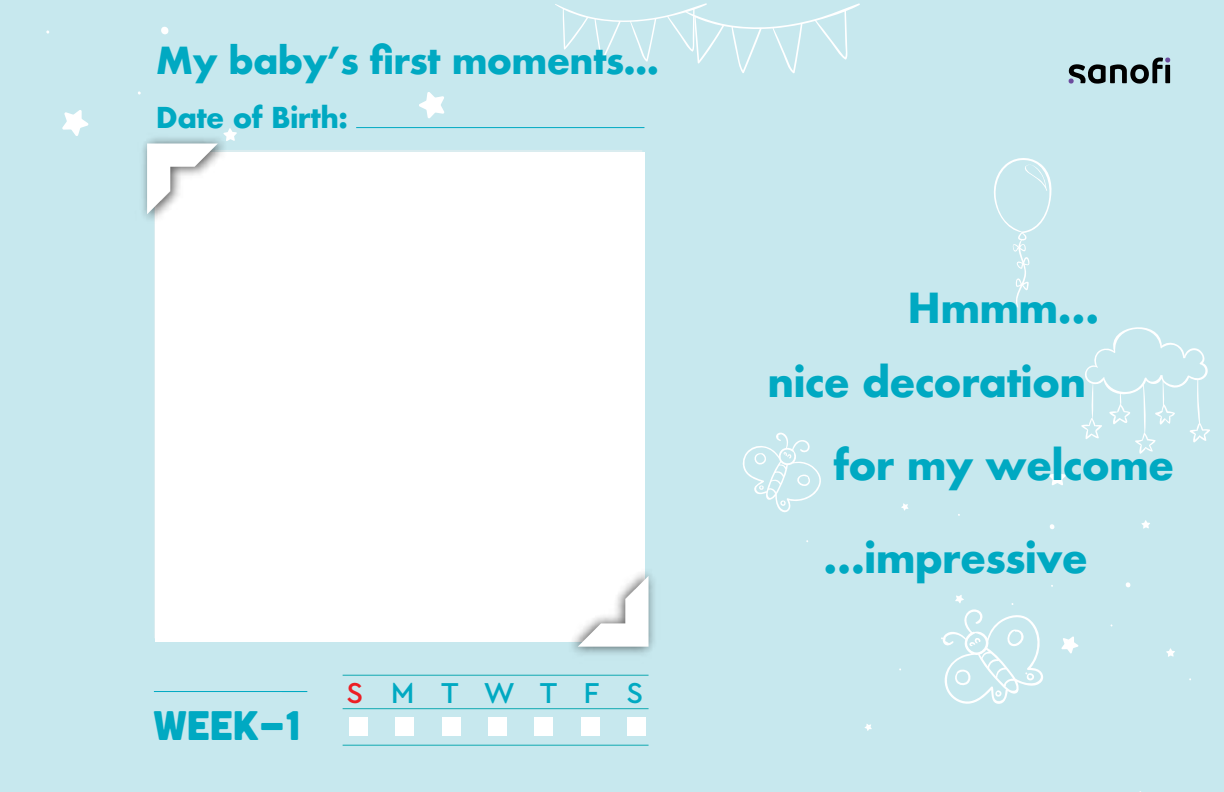
<style>
.page{position:relative;width:1224px;height:792px;background:#c7e8ee}
.page>*{position:absolute;margin:0;border:0;box-sizing:border-box;transform-origin:0 0}
.t1{font:41.2px "Cubano";color:#00a9c2}
.t2{font:700 40.2px "Futura";letter-spacing:-.02em;color:#00a9c2}
.t3{font:700 36.2px "Futura";letter-spacing:-.02em;color:#00a9c2}
.t4{font:500 30.2px "Cera GR";color:#00a9c2}
.t5{font:700 28px "Futura";letter-spacing:-.02em;color:#00a9c2}
.s1{color:#ec1e24}
</style>
<div class="page">
<svg style="left:1081px;top:327px;width:129px;height:127px"></svg>
<svg style="left:555px;top:3px;width:305px;height:71px"></svg>
<svg style="left:742px;top:432px;width:79px;height:81px"></svg>
<svg style="left:994px;top:158px;width:58px;height:150px"></svg>
<svg style="left:1049px;top:469px;width:17px;height:17px"></svg>
<svg style="left:1061px;top:636px;width:18px;height:18px"></svg>
<svg style="left:1141px;top:520px;width:9px;height:9px"></svg>
<svg style="left:1166px;top:648px;width:9px;height:9px"></svg>
<svg style="left:901px;top:503px;width:8px;height:8px"></svg>
<svg style="left:864px;top:724px;width:8px;height:7px"></svg>
<svg style="left:1049px;top:524px;width:6px;height:5px"></svg>
<svg style="left:1125px;top:582px;width:6px;height:5px"></svg>
<svg style="left:941px;top:595px;width:102px;height:109px"></svg>
<svg style="left:419px;top:92px;width:26px;height:27px"></svg>
<svg style="left:62px;top:112px;width:15px;height:24px"></svg>
<svg style="left:161px;top:27px;width:8px;height:7px"></svg>
<div style="left:155px;top:152px;width:489px;height:489px;background:#fff"></div>
<img style="left:77px;top:91px;width:215px;height:196px">
<svg style="left:147px;top:128px;width:90px;height:86px"></svg>
<img style="left:503px;top:502px;width:151px;height:216px">
<svg style="left:578px;top:576px;width:71px;height:71px"></svg>
<hr style="left:343px;top:675px;width:306px;height:1px;background:#10a9b1">
<hr style="left:343px;top:708px;width:306px;height:1px;background:#10a9b1">
<hr style="left:343px;top:745px;width:306px;height:1px;background:#10a9b1">
<hr style="left:154px;top:691px;width:153px;height:1px;background:#00a9c2">
<div style="left:349px;top:718px;width:19px;height:18px;background:#fff"></div>
<div style="left:395px;top:718px;width:19px;height:18px;background:#fff"></div>
<div style="left:442px;top:718px;width:19px;height:18px;background:#fff"></div>
<div style="left:488px;top:718px;width:19px;height:18px;background:#fff"></div>
<div style="left:535px;top:718px;width:18px;height:18px;background:#fff"></div>
<div style="left:581px;top:718px;width:19px;height:18px;background:#fff"></div>
<div style="left:627px;top:718px;width:19px;height:18px;background:#fff"></div>
<hr style="left:356px;top:127px;width:288px;height:1px;background:#00a9c2">
<svg style="left:1069px;top:57px;width:101px;height:27px"></svg>
<p class="t3" style="left:156px;top:34px;width:505px">My baby’s first moments...</p>
<p class="t5" style="left:156px;top:97px;width:193px">Date of Birth:</p>
<p class="t1" style="left:153px;top:699px;width:149px">Week-1</p>
<p class="t4" style="left:346px;top:675px;width:298px"><span class="s1">S</span> M T W T F S</p>
<p class="t2" style="left:908px;top:279px;width:193px">Hmmm…</p>
<p class="t2" style="left:768px;top:353px;width:320px">nice decoration</p>
<p class="t2" style="left:834px;top:436px;width:342px">for my welcome</p>
<p class="t2" style="left:824px;top:529px;width:266px">…impressive</p>
</div>
